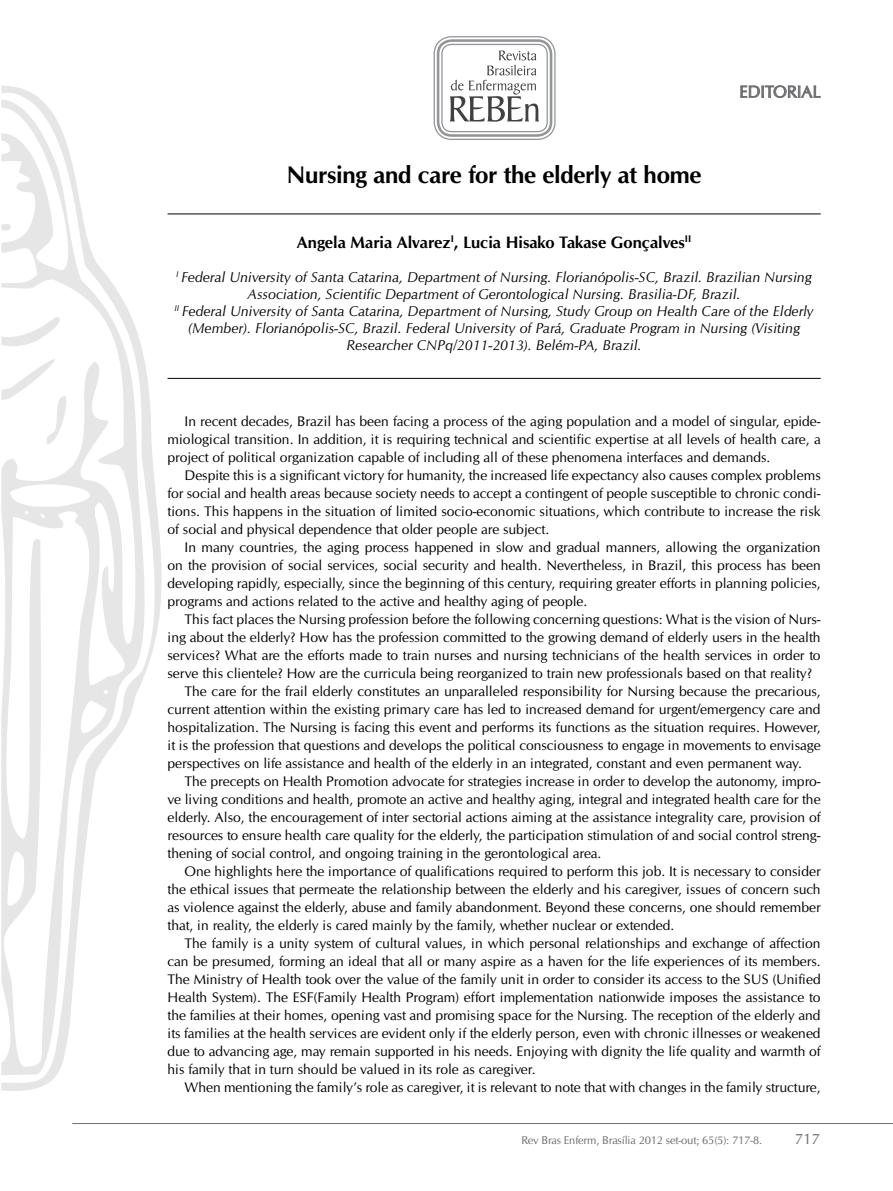
<style>
.page{position:relative;width:893px;height:1191px;background:#fff}
.page>*{position:absolute;margin:0;border:0;box-sizing:border-box;transform-origin:0 0}
.t1{font:700 24px "URW Classico";letter-spacing:-.01em;color:#000}
.t2{font:700 16.5px "URW Classico";color:#000}
.t3{font:16.5px "URW Classico";color:#6d6e71}
.t4{font:15px "URW Classico";color:#6d6e71}
.t5{font:italic 14.25px/17.1px "URW Classico";color:#000;text-align:center}
.t6{font:13.95px/18px "URW Classico";color:#000;text-align:justify}
.t7{font:11.25px "URW Classico";letter-spacing:-.015em;color:#6d6e71}
</style>
<div class="page">
<svg style="left:1px;top:86px;width:174px;height:1005px"></svg>
<hr style="left:72px;top:1123px;width:821px;height:1px;background:#6d6e71">
<div style="left:434px;top:36px;width:122px;height:104px;border:1px solid #939598;border-radius:17px"></div>
<div style="left:437px;top:39px;width:115px;height:98px;border:3px solid #939598;border-radius:14px"></div>
<div style="left:441px;top:44px;width:107px;height:88px;border:1px solid #939598;border-radius:10px"></div>
<svg style="left:450px;top:51px;width:89px;height:71px"></svg>
<svg style="left:740px;top:86px;width:80px;height:12px"></svg>
<hr style="left:168px;top:214px;width:653px;height:1px;background:#000">
<hr style="left:168px;top:378px;width:653px;height:1px;background:#000">
<h1 class="t1" style="left:287px;top:160px;width:416px">Nursing and care for the elderly at home</h1>
<p class="t3" style="left:739px;top:82px;width:10px">editorial</p>
<p class="t2" style="left:297px;top:232px;width:396px">Angela Maria Alvarez<sup>I</sup>, Lucia Hisako Takase Gonçalves<sup>II</sup></p>
<p class="t5" style="left:174px;top:269px;width:641px"><sup>I</sup> Federal University of Santa Catarina, Department of Nursing. Florianópolis-SC, Brazil. Brazilian Nursing Association, Scientific Department of Gerontological Nursing. Brasilia-DF, Brazil.<br><sup>II</sup> Federal University of Santa Catarina, Department of Nursing, Study Group on Health Care of the Elderly (Member). Florianópolis-SC, Brazil. Federal University of Pará, Graduate Program in Nursing (Visiting Researcher CNPq/2011-2013). Belém-PA, Brazil.</p>
<p class="t6" style="left:168px;top:412px;width:655px;text-indent:17px">In recent decades, Brazil has been facing a process of the aging population and a model of singular, epide&shy;miological transition. In addition, it is requiring technical and scientific expertise at all levels of health care, a project of political organization capable of including all of these phenomena interfaces and demands.</p>
<p class="t6" style="left:168px;top:466px;width:655px;text-indent:17px">Despite this is a significant victory for humanity, the increased life expectancy also causes complex problems for social and health areas because society needs to accept a contingent of people susceptible to chronic condi&shy;tions. This happens in the situation of limited socio-economic situations, which contribute to increase the risk of social and physical dependence that older people are subject.</p>
<p class="t6" style="left:168px;top:538px;width:655px;text-indent:17px">In many countries, the aging process happened in slow and gradual manners, allowing the organization on the provision of social services, social security and health. Nevertheless, in Brazil, this process has been developing rapidly, especially, since the beginning of this century, requiring greater efforts in planning policies, programs and actions related to the active and healthy aging of people.</p>
<p class="t6" style="left:185px;top:610px;width:638px">This fact places the Nursing profession before the following concerning questions: What is the vision of Nurs-</p>
<p class="t6" style="left:168px;top:628px;width:655px">ing about the elderly? How has the profession committed to the growing demand of elderly users in the health</p>
<p class="t6" style="left:168px;top:646px;width:655px">services? What are the efforts made to train nurses and nursing technicians of the health services in order to</p>
<p class="t6" style="left:168px;top:664px;width:646px">serve this clientele? How are the curricula being reorganized to train new professionals based on that reality?</p>
<p class="t6" style="left:185px;top:682px;width:638px">The care for the frail elderly constitutes an unparalleled responsibility for Nursing because the precarious,</p>
<p class="t6" style="left:168px;top:700px;width:655px">current attention within the existing primary care has led to increased demand for urgent/emergency care and</p>
<p class="t6" style="left:168px;top:718px;width:655px">hospitalization. The Nursing is facing this event and performs its functions as the situation requires. However,</p>
<p class="t6" style="left:168px;top:736px;width:655px">it is the profession that questions and develops the political consciousness to engage in movements to envisage</p>
<p class="t6" style="left:168px;top:754px;width:636px">perspectives on life assistance and health of the elderly in an integrated, constant and even permanent way.</p>
<p class="t6" style="left:185px;top:772px;width:638px">The precepts on Health Promotion advocate for strategies increase in order to develop the autonomy, impro-</p>
<p class="t6" style="left:168px;top:790px;width:655px">ve living conditions and health, promote an active and healthy aging, integral and integrated health care for the</p>
<p class="t6" style="left:168px;top:808px;width:655px">elderly. Also, the encouragement of inter sectorial actions aiming at the assistance integrality care, provision of</p>
<p class="t6" style="left:168px;top:826px;width:655px">resources to ensure health care quality for the elderly, the participation stimulation of and social control streng-</p>
<p class="t6" style="left:168px;top:844px;width:435px">thening of social control, and ongoing training in the gerontological area.</p>
<p class="t6" style="left:185px;top:862px;width:638px">One highlights here the importance of qualifications required to perform this job. It is necessary to consider</p>
<p class="t6" style="left:168px;top:880px;width:655px">the ethical issues that permeate the relationship between the elderly and his caregiver, issues of concern such</p>
<p class="t6" style="left:168px;top:898px;width:655px">as violence against the elderly, abuse and family abandonment. Beyond these concerns, one should remember</p>
<p class="t6" style="left:168px;top:916px;width:508px">that, in reality, the elderly is cared mainly by the family, whether nuclear or extended.</p>
<p class="t6" style="left:185px;top:934px;width:638px">The family is a unity system of cultural values, in which personal relationships and exchange of affection</p>
<p class="t6" style="left:168px;top:952px;width:655px">can be presumed, forming an ideal that all or many aspire as a haven for the life experiences of its members.</p>
<p class="t6" style="left:168px;top:970px;width:655px">The Ministry of Health took over the value of the family unit in order to consider its access to the SUS (Unified</p>
<p class="t6" style="left:168px;top:988px;width:655px">Health System). The ESF(Family Health Program) effort implementation nationwide imposes the assistance to</p>
<p class="t6" style="left:168px;top:1006px;width:655px">the families at their homes, opening vast and promising space for the Nursing. The reception of the elderly and</p>
<p class="t6" style="left:168px;top:1024px;width:655px">its families at the health services are evident only if the elderly person, even with chronic illnesses or weakened</p>
<p class="t6" style="left:168px;top:1042px;width:655px">due to advancing age, may remain supported in his needs. Enjoying with dignity the life quality and warmth of</p>
<p class="t6" style="left:168px;top:1060px;width:369px">his family that in turn should be valued in its role as caregiver.</p>
<p class="t6" style="left:185px;top:1078px;width:638px">When mentioning the family’s role as caregiver, it is relevant to note that with changes in the family structure,</p>
<p class="t7" style="left:521px;top:1133px;width:242px">Rev Bras Enferm, Brasília 2012 set-out; 65(5): 717-8.</p>
<p class="t4" style="left:795px;top:1130px;width:26px">717</p>
</div>
